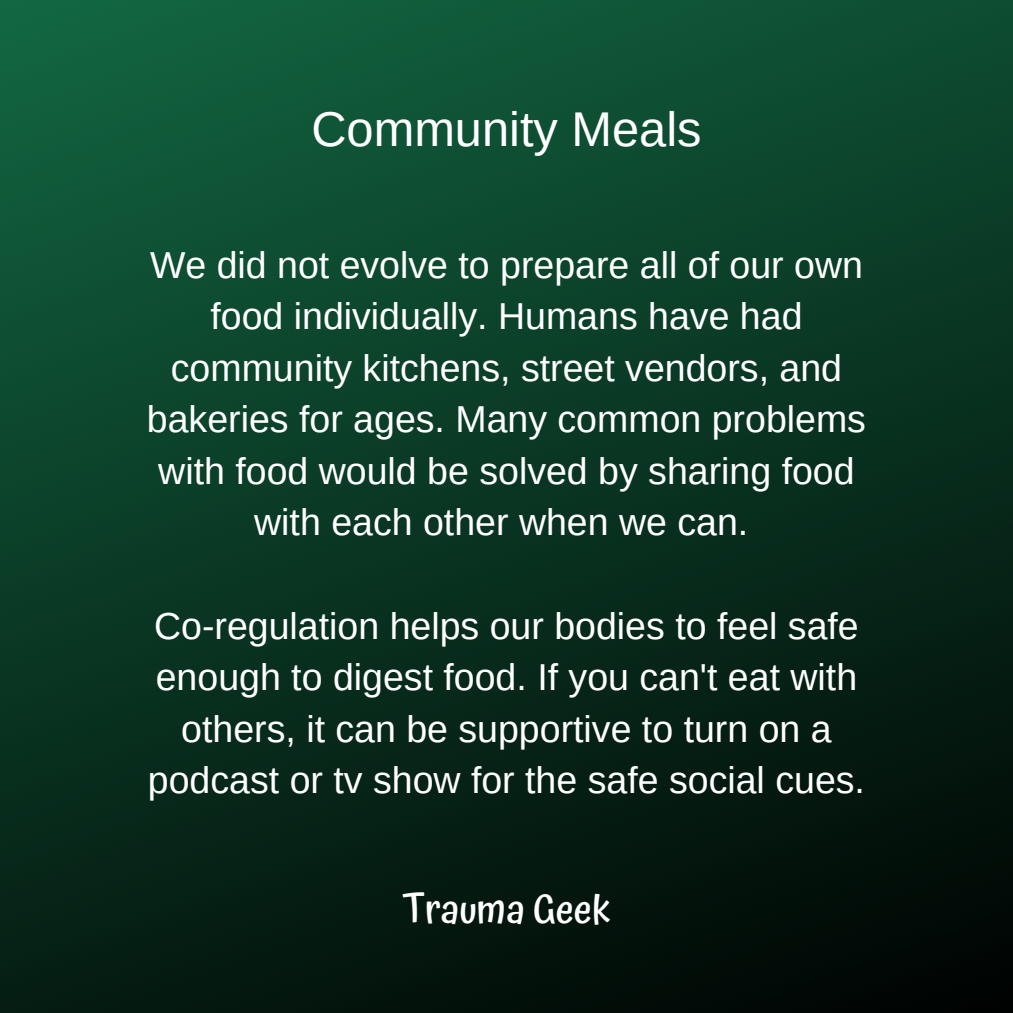
<style>
.page{position:relative;width:1013px;height:1013px;background:#fff}
.page>*{position:absolute;margin:0;border:0;box-sizing:border-box;transform-origin:0 0}
.t1{font:48.75px "Arimo";color:#fff}
.t2{font:500 39.38px "Atma";color:#fff}
.t3{font:37.5px/51.5px "Arimo";color:#fff;text-align:center}
</style>
<div class="page">
<img style="left:0;top:0;width:1012px;height:1012px">
<h1 class="t1" style="left:311px;top:102px;width:391px">Community Meals</h1>
<p class="t3" style="left:147px;top:239px;width:720px">We did not evolve to prepare all of our own food individually. Humans have had community kitchens, street vendors, and bakeries for ages. Many common problems with food would be solved by sharing food with each other when we can.</p>
<p class="t3" style="left:148px;top:600px;width:718px">Co-regulation helps our bodies to feel safe enough to digest food. If you can't eat with others, it can be supportive to turn on a podcast or tv show for the safe social cues.</p>
<p class="t2" style="left:402px;top:886px;width:210px">Trauma Geek</p>
</div>
